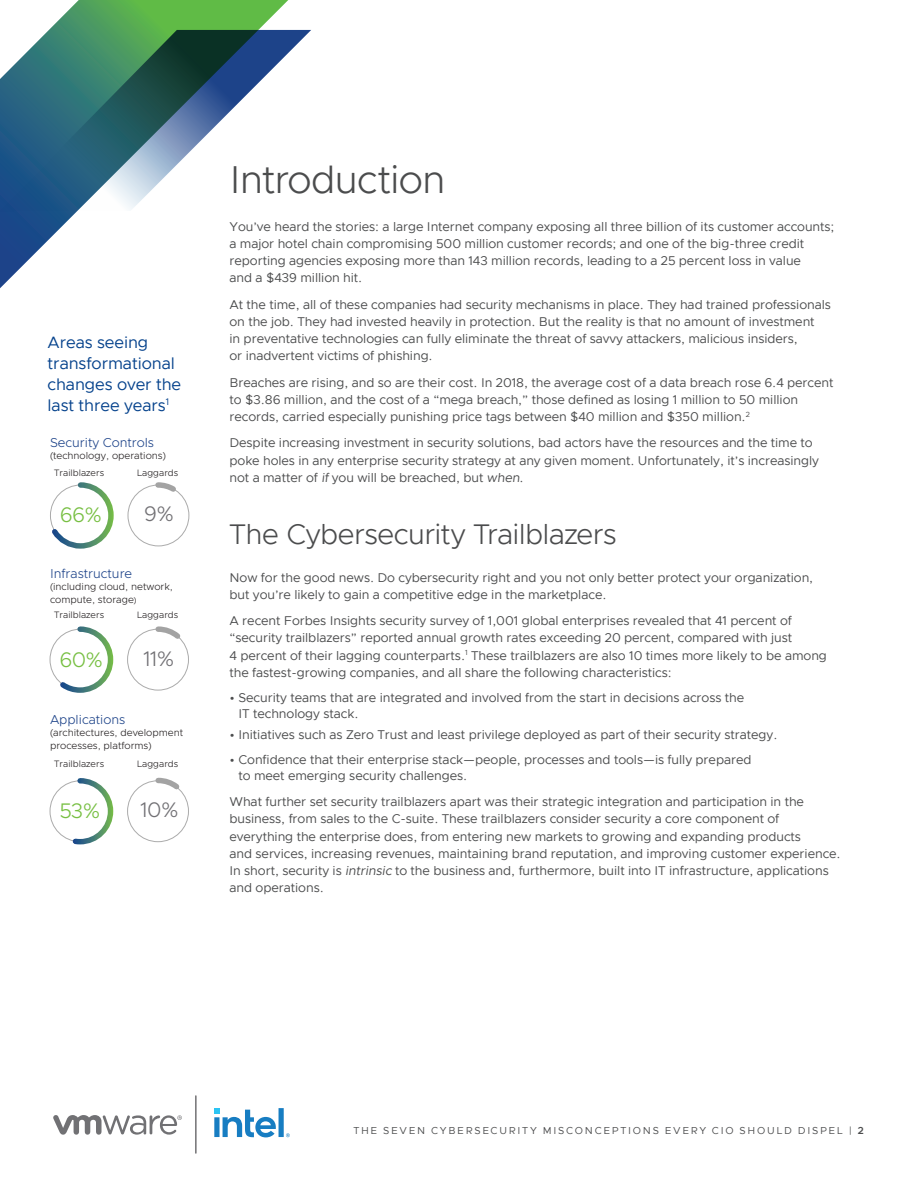
<style>
.page{position:relative;width:918px;height:1188px;background:#fff}
.page>*{position:absolute;margin:0;border:0;box-sizing:border-box;transform-origin:0 0}
.t1{font:300 39px "Metropolis";letter-spacing:-.02em;color:#4b4c4d}
.t2{font:300 28.5px "Metropolis";letter-spacing:-.02em;color:#4b4c4d}
.t3{font:300 21.15px "Metropolis";color:#77bf42}
.t4{font:300 21.15px "Metropolis";color:#717074}
.t5{font:16.5px/21px "Metropolis";letter-spacing:-.005em;color:#05428c}
.t6{font:300 12.9px "Metropolis";color:#1d4389}
.t7{font:12.75px/17.2px "Metropolis";letter-spacing:-.005em;color:#4b4c4d}
.t8{font:10.2px "Metropolis";letter-spacing:.17em;color:#4b4c4d}
.t9{font:300 10.05px/12px "Metropolis";color:#231f20}
.t10{font:300 9.3px "Metropolis";color:#231f20}
.s1{font-size:8.55px}
.s2{font-style:italic}
.s3{font-weight:600}
</style>
<div class="page">
<hr style="left:195px;top:1096px;width:2px;height:57px;background:#636265">
<svg style="left:53px;top:1115px;width:129px;height:20px"></svg>
<svg style="left:214px;top:1108px;width:76px;height:29px"></svg>
<svg style="left:0;top:0;width:311px;height:288px"></svg>
<svg style="left:0;top:30px;width:311px;height:182px"></svg>
<svg style="left:50px;top:482px;width:64px;height:67px"></svg>
<div style="left:128px;top:485px;width:61px;height:61px;border:1px solid #ababab;border-radius:50%"></div>
<svg style="left:153px;top:482px;width:28px;height:15px"></svg>
<svg style="left:55px;top:626px;width:59px;height:67px"></svg>
<svg style="left:69px;top:778px;width:45px;height:67px"></svg>
<div style="left:127px;top:780px;width:62px;height:62px;border:1px solid #ababab;border-radius:50%"></div>
<svg style="left:127px;top:626px;width:62px;height:65px"></svg>
<svg style="left:153px;top:777px;width:31px;height:17px"></svg>
<p class="t5" style="left:48px;top:332px;width:135px">Areas seeing transformational changes over the last three years<sup>1</sup></p>
<p class="t6" style="left:50px;top:435px;width:106px">Security Controls</p>
<p class="t9" style="left:50px;top:450px;width:117px">(technology, operations)</p>
<p class="t10" style="left:54px;top:467px;width:51px">Trailblazers</p>
<p class="t10" style="left:137px;top:467px;width:43px">Laggards</p>
<h3 class="t3" style="left:60px;top:501px;width:44px">66%</h3>
<h3 class="t4" style="left:144px;top:501px;width:31px">9%</h3>
<p class="t6" style="left:50px;top:566px;width:84px">Infrastructure</p>
<p class="t9" style="left:50px;top:581px;width:125px">(including cloud, network, compute, storage<span class="s1">)</span></p>
<p class="t10" style="left:54px;top:609px;width:51px">Trailblazers</p>
<p class="t10" style="left:137px;top:609px;width:43px">Laggards</p>
<h3 class="t3" style="left:59px;top:646px;width:45px">60%</h3>
<h3 class="t4" style="left:143px;top:645px;width:33px">11%</h3>
<p class="t6" style="left:50px;top:712px;width:77px">Applications</p>
<p class="t9" style="left:50px;top:727px;width:135px">(architectures, development processes, platforms)</p>
<p class="t10" style="left:54px;top:758px;width:51px">Trailblazers</p>
<p class="t10" style="left:137px;top:758px;width:43px">Laggards</p>
<h3 class="t3" style="left:59px;top:798px;width:42px">53%</h3>
<h3 class="t4" style="left:140px;top:797px;width:40px">10%</h3>
<h1 class="t1" style="left:230px;top:155px;width:217px">Introduction</h1>
<p class="t7" style="left:230px;top:217px;width:607px">You’ve heard the stories: a large Internet company exposing all three billion of its customer accounts; a major hotel chain compromising 500 million customer records; and one of the big-three credit reporting agencies exposing more than 143 million records, leading to a 25 percent loss in value<br>and a $439 million hit.</p>
<p class="t7" style="left:230px;top:295px;width:603px">At the time, all of these companies had security mechanisms in place. They had trained professionals on the job. They had invested heavily in protection. But the reality is that no amount of investment<br>in preventative technologies can fully eliminate the threat of savvy attackers, malicious insiders,<br>or inadvertent victims of phishing.</p>
<p class="t7" style="left:230px;top:373px;width:606px">Breaches are rising, and so are their cost. In 2018, the average cost of a data breach rose 6.4 percent to $3.86 million, and the cost of a “mega breach,” those defined as losing 1 million to 50 million records, carried especially punishing price tags between $40 million and $350 million.<sup>2</sup></p>
<p class="t7" style="left:230px;top:434px;width:591px">Despite increasing investment in security solutions, bad actors have the resources and the time to poke holes in any enterprise security strategy at any given moment. Unfortunately, it’s increasingly not a matter of if you will be breached, but when.</p>
<h2 class="t2" style="left:230px;top:517px;width:389px">The Cybersecurity Trailblazers</h2>
<p class="t7" style="left:230px;top:568px;width:585px">Now for the good news. Do cybersecurity right and you not only better protect your organization, but you’re likely to gain a competitive edge in the marketplace.</p>
<p class="t7" style="left:229px;top:612px;width:599px">A recent Forbes Insights security survey of 1,001 global enterprises revealed that 41 percent of “security trailblazers” reported annual growth rates exceeding 20 percent, compared with just<br>4 percent of their lagging counterparts.<sup>1</sup> These trailblazers are also 10 times more likely to be among the fastest-growing companies, and all share the following characteristics:</p>
<p class="t7" style="left:239px;top:689px;width:507px;line-height:16.2px;text-indent:-9px">• Security teams that are integrated and involved from the start in decisions across the<br>IT technology stack.</p>
<p class="t7" style="left:229px;top:726px;width:549px">• Initiatives such as Zero Trust and least privilege deployed as part of their security strategy.</p>
<p class="t7" style="left:238px;top:751px;width:515px;line-height:16.2px;text-indent:-9px">• Confidence that their enterprise stack—people, processes and tools—is fully prepared to meet emerging security challenges.</p>
<p class="t7" style="left:229px;top:793px;width:613px">What further set security trailblazers apart was their strategic integration and participation in the business, from sales to the C-suite. These trailblazers consider security a core component of everything the enterprise does, from entering new markets to growing and expanding products<br>and services, increasing revenues, maintaining brand reputation, and improving customer experience.<br>In short, security is <span class="s2">intrinsic</span> to the business and, furthermore, built into IT infrastructure, applications and operations.</p>
<p class="t8" style="left:353px;top:1124px;width:512px">THE SEVEN CYBERSECURITY MISCONCEPTIONS EVERY CIO SHOULD DISPEL | <span class="s3">2</span></p>
</div>
